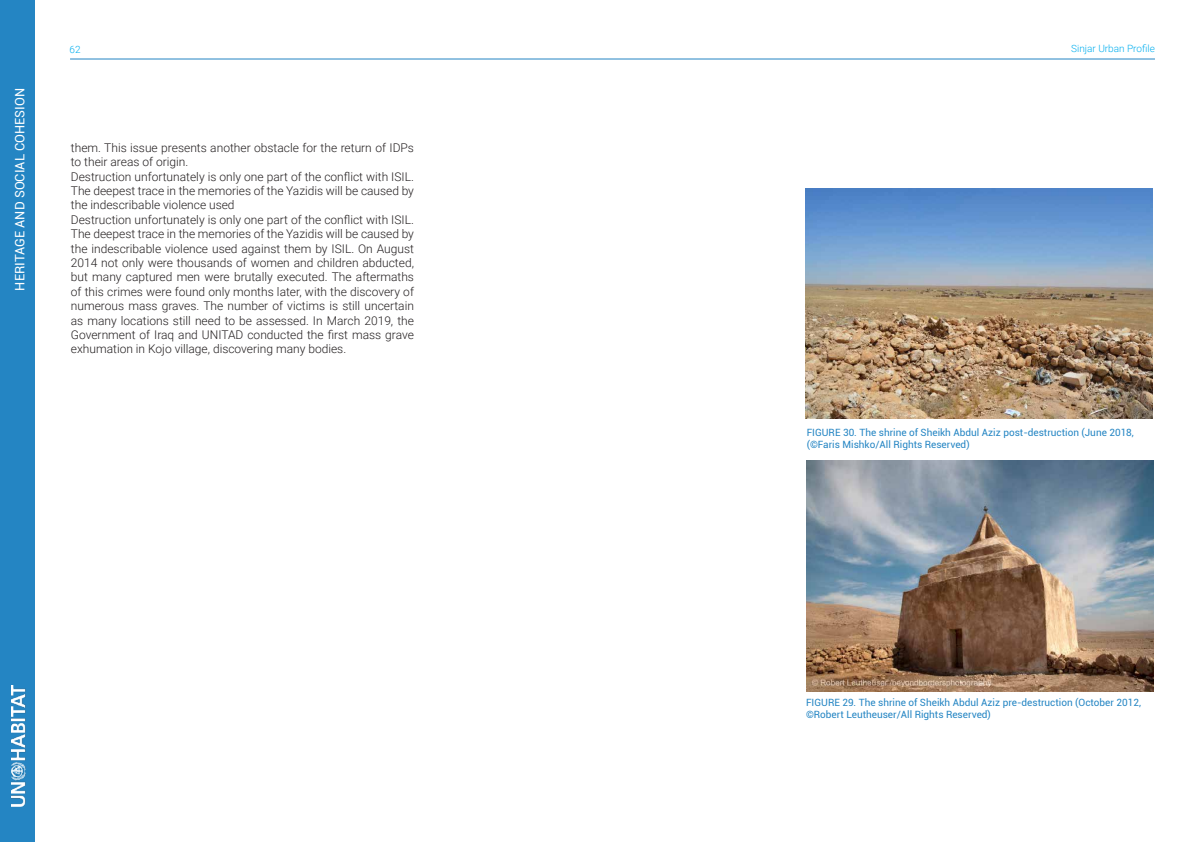
<style>
.page{position:relative;width:1191px;height:842px;background:#fff}
.page>*{position:absolute;margin:0;border:0;box-sizing:border-box;transform-origin:0 0}
.t1{font:13px "Roboto";color:#fff}
.t2{font:300 12px/14.4px "Roboto";color:#231f20}
.t3{font:10px/12px "Roboto";color:#2485c3}
.t4{font:300 10px "Roboto";color:#00aeef}
</style>
<div class="page">
<div style="left:0;top:0;width:35px;height:842px;background:#2485c3"></div>
<hr style="left:70px;top:59px;width:1085px;height:1px;background:#2485c3">
<img style="left:12px;top:685px;width:14px;height:121px">
<img style="left:806px;top:461px;width:347px;height:230px">
<img style="left:805px;top:189px;width:347px;height:230px">
<p class="t1" style="left:11px;top:290px;width:204px;rotate:-90deg">HERITAGE AND SOCIAL COHESION</p>
<p class="t4" style="left:70px;top:42px;width:13px">62</p>
<p class="t4" style="left:1071px;top:41px;width:85px">Sinjar Urban Profile</p>
<p class="t2" style="left:71px;top:140px;width:344px">them. This issue presents another obstacle for the return of IDPs to their areas of origin.<br>Destruction unfortunately is only one part of the conflict with ISIL.<br>The deepest trace in the memories of the Yazidis will be caused by the indescribable violence used<br>Destruction unfortunately is only one part of the conflict with ISIL.<br>The deepest trace in the memories of the Yazidis will be caused by the indescribable violence used against them by ISIL. On August 2014 not only were thousands of women and children abducted, but many captured men were brutally executed. The aftermaths of this crimes were found only months later, with the discovery of numerous mass graves. The number of victims is still uncertain as many locations still need to be assessed. In March 2019, the Government of Iraq and UNITAD conducted the first mass grave exhumation in Kojo village, discovering many bodies.</p>
<p class="t3" style="left:806px;top:426px;width:329px">FIGURE 30. The shrine of Sheikh Abdul Aziz post-destruction (June 2018, (©Faris Mishko/All Rights Reserved)</p>
<p class="t3" style="left:806px;top:696px;width:336px">FIGURE 29. The shrine of Sheikh Abdul Aziz pre-destruction (October 2012, ©Robert Leutheuser/All Rights Reserved)</p>
</div>
